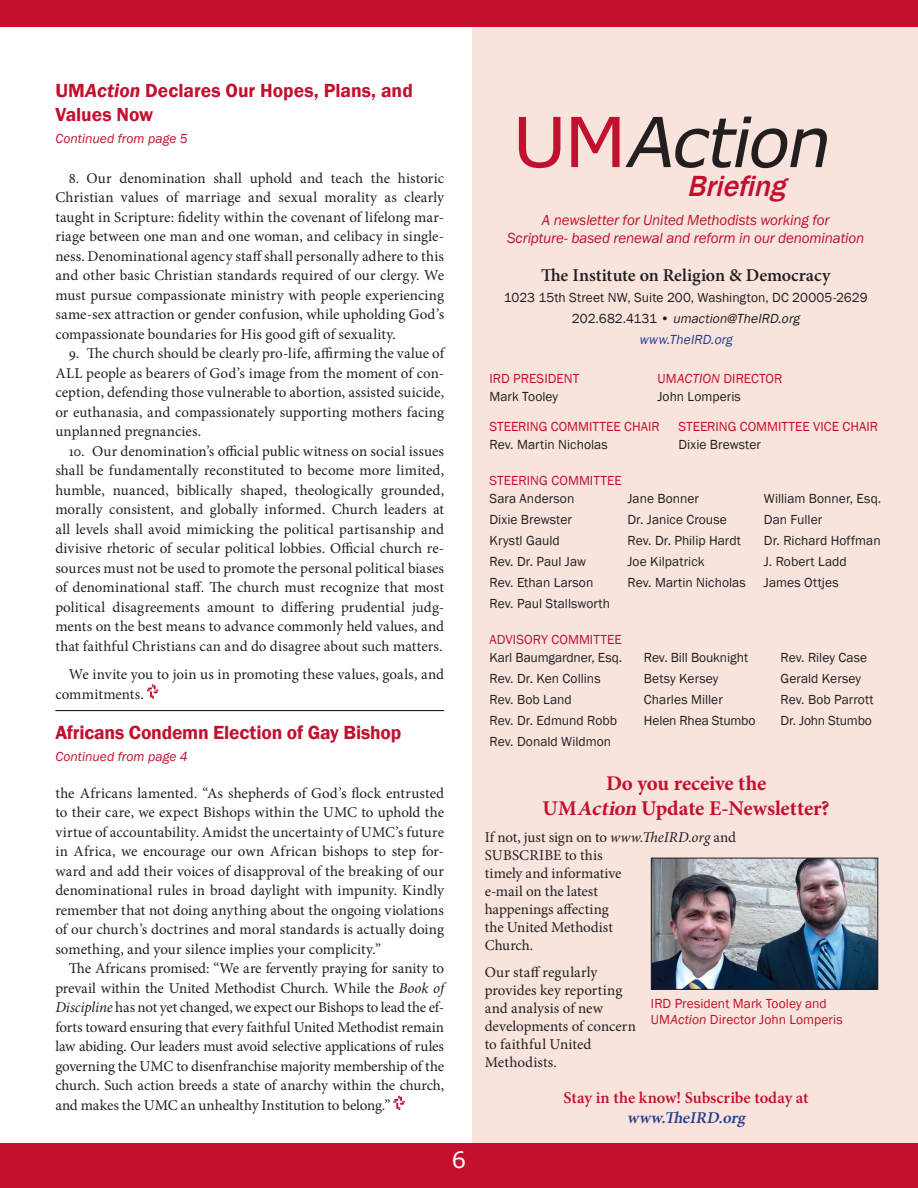
<style>
.page{position:relative;width:918px;height:1188px;background:#fff}
.page>*{position:absolute;margin:0;border:0;box-sizing:border-box;transform-origin:0 0}
.Body_Text{font:italic 69px "Verdana";color:#231f20}
.Headline{font:italic 500 30px "Franklin Gothic";color:#c3102f}
.t1{font:22.5px "Verdana";color:#fff}
.t2{font:700 21px "Minion Pro";letter-spacing:-.005em;color:#c3102f}
.Heading{font:600 19.5px/24px "Franklin Gothic";letter-spacing:-.005em;color:#c3102f}
.t3{font:600 18px "Minion Pro";letter-spacing:-.005em;color:#231f20}
.t4{font:600 16.5px "Minion Pro";letter-spacing:-.005em;color:#c3102f}
.t5{font:italic 600 16.5px "Minion Pro";color:#253f8e}
.Body_Text-2{font:15px/19.5px "Minion Pro";letter-spacing:.005em;color:#231f20;text-align:justify}
.t6{font:italic 15px/18px "Franklin Gothic";letter-spacing:-.01em;color:#c3102f;text-align:center}
.t7{font:13.5px "Franklin Gothic";letter-spacing:.005em;color:#231f20}
.t8{font:13.5px/16.2px "Franklin Gothic";letter-spacing:.005em;color:#c3102f}
.Heading-2{font:italic 13.5px "Franklin Gothic";letter-spacing:.005em;color:#c3102f}
.t9{font:italic 13.5px "Franklin Gothic";color:#231f20}
.t10{font:italic 13.5px "Franklin Gothic";color:#253f8e}
.s1{font-style:italic}
.s2{font-style:normal;color:#c3102f}
.s3{font-style:normal}
</style>
<div class="page">
<div style="left:472px;top:0;width:446px;height:1149px;background:#f8e3dd"></div>
<div style="left:0;top:0;width:918px;height:27px;background:#c3102f"></div>
<div style="left:0;top:1143px;width:918px;height:45px;background:#c3102f"></div>
<img style="left:653px;top:860px;width:223px;height:128px">
<div style="left:651px;top:858px;width:227px;height:132px;border:1px solid #231f20"></div>
<svg style="left:147px;top:684px;width:11px;height:15px"></svg>
<svg style="left:393px;top:1096px;width:12px;height:14px"></svg>
<hr style="left:55px;top:710px;width:389px;height:1px;background:#231f20">
<p class="Heading" style="left:55px;top:79px;width:359px">UM<span class="s1">Action</span> Declares Our Hopes, Plans, and<br>Values Now</p>
<p class="Heading-2" style="left:55px;top:130px;width:134px">Continued from page 5</p>
<p class="Body_Text-2" style="left:55px;top:168px;width:390px;text-indent:14px">8. Our denomination shall uphold and teach the historic Christian values of marriage and sexual morality as clearly taught in Scripture: fidelity within the covenant of lifelong mar&shy;riage between one man and one woman, and celibacy in single&shy;ness. Denominational agency staff shall personally adhere to this and other basic Christian standards required of our clergy. We must pursue compassionate ministry with people experiencing same-sex attraction or gender confusion, while upholding God’s compassionate boundaries for His good gift of sexuality.</p>
<p class="Body_Text-2" style="left:55px;top:344px;width:390px;text-indent:14px">9. The church should be clearly pro-life, affirming the value of ALL people as bearers of God’s image from the moment of con&shy;ception, defending those vulnerable to abortion, assisted suicide, or euthanasia, and compassionately supporting mothers facing unplanned pregnancies.</p>
<p class="Body_Text-2" style="left:55px;top:441px;width:390px;text-indent:14px">10. Our denomination’s official public witness on social issues shall be fundamentally reconstituted to become more limited, humble, nuanced, biblically shaped, theologically grounded, morally consistent, and globally informed. Church leaders at all levels shall avoid mimicking the political partisanship and divisive rhetoric of secular political lobbies. Official church re&shy;sources must not be used to promote the personal political biases of denominational staff. The church must recognize that most political disagreements amount to differing prudential judg&shy;ments on the best means to advance commonly held values, and that faithful Christians can and do disagree about such matters.</p>
<p class="Body_Text-2" style="left:55px;top:665px;width:390px;text-indent:14px">We invite you to join us in promoting these values, goals, and commitments.</p>
<p class="Heading" style="left:55px;top:720px;width:347px">Africans Condemn Election of Gay Bishop</p>
<p class="Heading-2" style="left:55px;top:748px;width:134px">Continued from page 4</p>
<p class="Body_Text-2" style="left:55px;top:783px;width:390px">the Africans lamented. “As shepherds of God’s flock entrusted to their care, we expect Bishops within the UMC to uphold the virtue of accountability. Amidst the uncertainty of UMC’s future in Africa, we encourage our own African bishops to step for&shy;ward and add their voices of disapproval of the breaking of our denominational rules in broad daylight with impunity. Kindly remember that not doing anything about the ongoing violations of our church’s doctrines and moral standards is actually doing something, and your silence implies your complicity.”</p>
<p class="Body_Text-2" style="left:55px;top:959px;width:390px;text-indent:14px">The Africans promised: “We are fervently praying for sanity to prevail within the United Methodist Church. While the <span class="s1">Book of Discipline</span> has not yet changed, we expect our Bishops to lead the ef&shy;forts toward ensuring that every faithful United Methodist remain law abiding. Our leaders must avoid selective applications of rules governing the UMC to disenfranchise majority membership of the church. Such action breeds a state of anarchy within the church, and makes the UMC an unhealthy Institution to belong.”</p>
<p class="t1" style="left:452px;top:1144px;width:16px">6</p>
<p class="Body_Text" style="left:512px;top:95px;width:335px"><span class="s2">U M</span> Action</p>
<p class="Headline" style="left:687px;top:167px;width:108px">Briefing</p>
<p class="t6" style="left:507px;top:211px;width:359px">A newsletter for United Methodists working for<br>Scripture- based renewal and reform in our denomination</p>
<p class="t3" style="left:541px;top:263px;width:291px">The Institute on Religion &amp; Democracy</p>
<p class="t7" style="left:504px;top:289px;width:365px">1023 15th Street NW, Suite 200, Washington, DC 20005-2629</p>
<p class="t9" style="left:572px;top:310px;width:232px"><span class="s3">2 0 2 . 6 8 2 . 4 13 1 •</span> umaction@TheIRD. org</p>
<p class="t10" style="left:639px;top:331px;width:98px">www.TheIRD. org</p>
<p class="t8" style="left:489px;top:371px;width:92px">IRD PRESIDENT</p>
<p class="t8" style="left:657px;top:371px;width:127px">UM<span class="s1">ACTION</span> DIRECTOR</p>
<p class="t7" style="left:489px;top:389px;width:70px">Mark Tooley</p>
<p class="t7" style="left:657px;top:389px;width:85px">John Lomperis</p>
<p class="t8" style="left:489px;top:419px;width:172px">STEERING COMMITTEE CHAIR</p>
<p class="t8" style="left:678px;top:419px;width:201px">STEERING COMMITTEE VICE CHAIR</p>
<p class="t7" style="left:489px;top:437px;width:120px">Rev. Martin Nicholas</p>
<p class="t7" style="left:678px;top:437px;width:84px">Dixie Brewster</p>
<p class="t8" style="left:489px;top:473px;width:134px">STEERING COMMITTEE</p>
<p class="t7" style="left:489px;top:491px;width:86px">Sara Anderson</p>
<p class="t7" style="left:627px;top:491px;width:73px">Jane Bonner</p>
<p class="t7" style="left:764px;top:491px;width:117px">William Bonner, Esq.</p>
<p class="t7" style="left:489px;top:512px;width:84px">Dixie Brewster</p>
<p class="t7" style="left:627px;top:512px;width:101px">Dr. Janice Crouse</p>
<p class="t7" style="left:764px;top:512px;width:60px">Dan Fuller</p>
<p class="t7" style="left:489px;top:533px;width:72px">Krystl Gauld</p>
<p class="t7" style="left:627px;top:533px;width:115px">Rev. Dr. Philip Hardt</p>
<p class="t7" style="left:764px;top:533px;width:118px">Dr. Richard Hoffman</p>
<p class="t7" style="left:489px;top:554px;width:98px">Rev. Dr. Paul Jaw</p>
<p class="t7" style="left:627px;top:554px;width:79px">Joe Kilpatrick</p>
<p class="t7" style="left:764px;top:554px;width:84px">J. Robert Ladd</p>
<p class="t7" style="left:489px;top:575px;width:105px">Rev. Ethan Larson</p>
<p class="t7" style="left:627px;top:575px;width:120px">Rev. Martin Nicholas</p>
<p class="t7" style="left:764px;top:575px;width:76px">James Ottjes</p>
<p class="t7" style="left:489px;top:596px;width:122px">Rev. Paul Stallsworth</p>
<p class="t8" style="left:489px;top:632px;width:134px">ADVISORY COMMITTEE</p>
<p class="t7" style="left:489px;top:650px;width:134px">Karl Baumgardner, Esq.</p>
<p class="t7" style="left:644px;top:650px;width:106px">Rev. Bill Bouknight</p>
<p class="t7" style="left:780px;top:650px;width:88px">Rev. Riley Case</p>
<p class="t7" style="left:489px;top:671px;width:113px">Rev. Dr. Ken Collins</p>
<p class="t7" style="left:644px;top:671px;width:76px">Betsy Kersey</p>
<p class="t7" style="left:780px;top:671px;width:82px">Gerald Kersey</p>
<p class="t7" style="left:489px;top:692px;width:84px">Rev. Bob Land</p>
<p class="t7" style="left:644px;top:692px;width:80px">Charles Miller</p>
<p class="t7" style="left:780px;top:692px;width:95px">Rev. Bob Parrott</p>
<p class="t7" style="left:489px;top:713px;width:129px">Rev. Dr. Edmund Robb</p>
<p class="t7" style="left:644px;top:713px;width:113px">Helen Rhea Stumbo</p>
<p class="t7" style="left:780px;top:713px;width:93px">Dr. John Stumbo</p>
<p class="t7" style="left:489px;top:734px;width:123px">Rev. Donald Wildmon</p>
<p class="t2" style="left:606px;top:768px;width:162px">Do you receive the</p>
<p class="t2" style="left:543px;top:794px;width:289px">UM<span class="s1">Action</span> Update E-Newsletter?</p>
<p class="Body_Text-2" style="left:485px;top:829px;width:253px;line-height:18px;text-align:left">If not, just sign on to <span class="s1">www.TheIRD.org</span> and<br>SUBSCRIBE to this<br>timely and informative<br>e-mail on the latest<br>happenings affecting<br>the United Methodist<br>Church.</p>
<p class="Body_Text-2" style="left:485px;top:964px;width:153px;line-height:18px;text-align:left">Our staff regularly provides key reporting and analysis of new developments of concern to faithful United<br>Methodists.</p>
<p class="t4" style="left:564px;top:1087px;width:247px">Stay in the know! Subscribe today at</p>
<p class="t5" style="left:627px;top:1106px;width:124px">www.TheIRD.org</p>
<p class="t8" style="left:651px;top:996px;width:193px">IRD President Mark Tooley and<br>UM<span class="s1">Action</span> Director John Lomperis</p>
</div>
